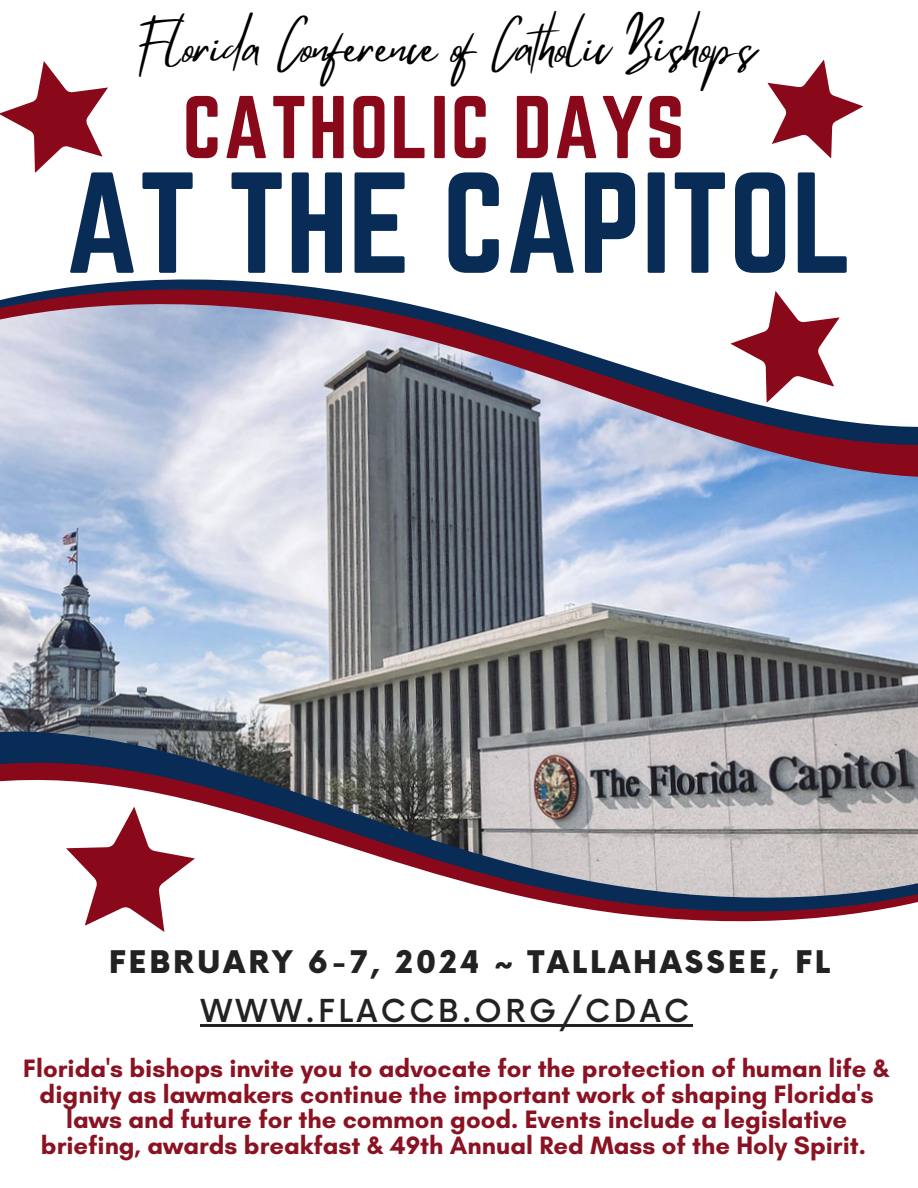
<style>
.page{position:relative;width:918px;height:1188px;background:#fff}
.page>*{position:absolute;margin:0;border:0;box-sizing:border-box;transform-origin:0 0}
.t1{font:125.55px "Norwester";color:#092c56}
.t2{font:77.85px "Norwester";letter-spacing:.025em;color:#89091a}
.t3{font:47.7px "Mistrully";color:#000}
.t4{font:500 30.75px "Now";letter-spacing:.12em;color:#222}
.t5{font:900 30.45px "Now";letter-spacing:.1em;color:#222}
.t6{font:700 25.65px/25.5px "Glacial Indifference";color:#8b1222;text-align:center}
</style>
<div class="page">
<img style="left:0;top:488px;width:918px;height:233px">
<svg style="left:0;top:465px;width:918px;height:23px;background:#99a7c0"></svg>
<svg style="left:0;top:446px;width:918px;height:19px;background:#a198ab"></svg>
<svg style="left:0;top:432px;width:918px;height:14px;background:#9b92a4"></svg>
<svg style="left:0;top:279px;width:918px;height:153px"></svg>
<svg style="left:0;top:721px;width:918px;height:23px;background:#848589"></svg>
<svg style="left:0;top:744px;width:918px;height:18px;background:#7d8289"></svg>
<svg style="left:0;top:762px;width:918px;height:13px;background:#6e636a"></svg>
<svg style="left:0;top:775px;width:918px;height:252px"></svg>
<svg style="left:721px;top:279px;width:134px;height:129px"></svg>
<svg style="left:767px;top:60px;width:96px;height:98px"></svg>
<svg style="left:60px;top:802px;width:139px;height:132px"></svg>
<hr style="left:201px;top:1025px;width:492px;height:2px;background:#222">
<svg style="left:0;top:61px;width:108px;height:112px"></svg>
<p class="t3" style="left:137px;top:9px;width:620px">Florida Conference of Catholic Bishops</p>
<p class="t2" style="left:183px;top:80px;width:504px">CATHOLIC DAYS</p>
<p class="t1" style="left:65px;top:147px;width:789px">AT THE CAPITOL</p>
<p class="t5" style="left:109px;top:945px;width:723px">FEBRUARY 6-7, 2024 ~ TALLAHASSEE, FL</p>
<p class="t4" style="left:201px;top:995px;width:490px">WWW.FLACCB.ORG/CDAC</p>
<p class="t6" style="left:23px;top:1055px;width:868px">Florida's bishops invite you to advocate for the protection of human life &amp; dignity as lawmakers continue the important work of shaping Florida's laws and future for the common good. Events include a legislative briefing, awards breakfast &amp; 49th Annual Red Mass of the Holy Spirit.</p>
</div>
